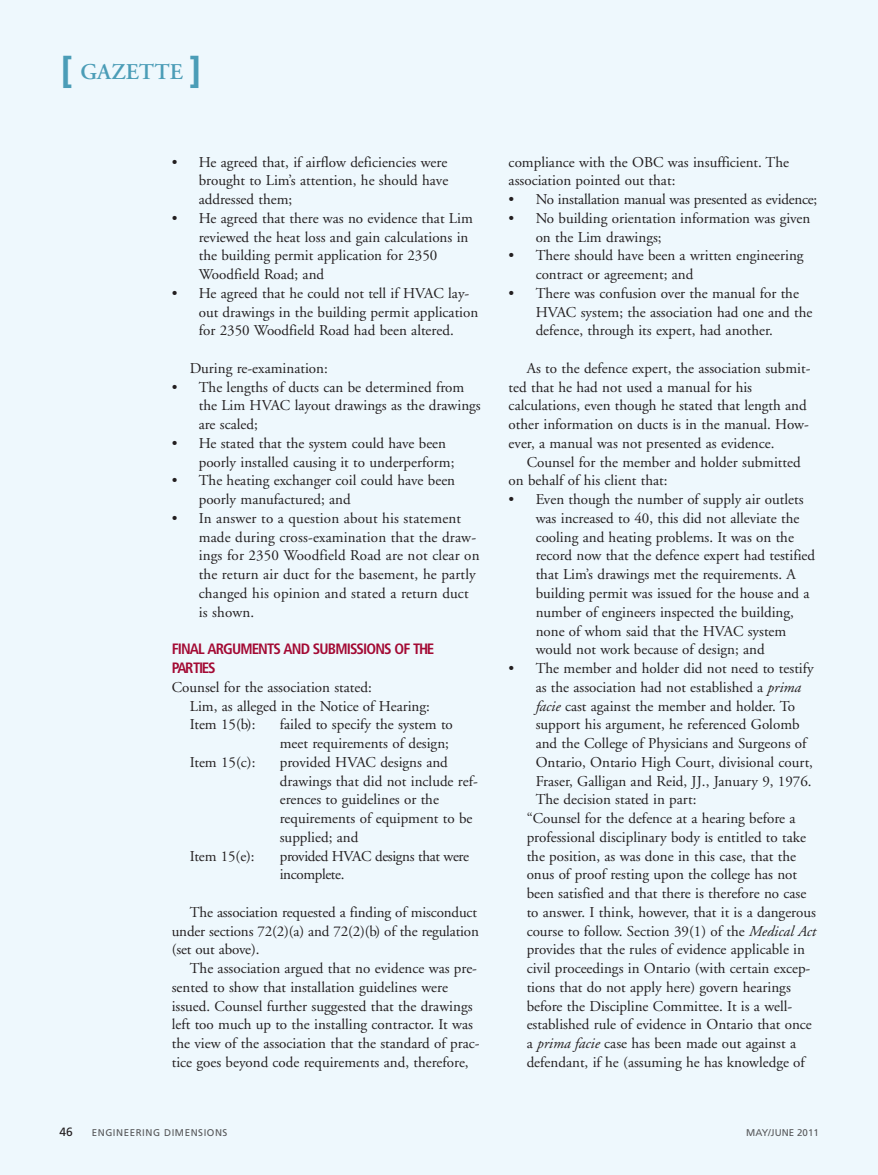
<style>
.page{position:relative;width:878px;height:1175px;background:#fff}
.page>*{position:absolute;margin:0;border:0;box-sizing:border-box;transform-origin:0 0}
.t1{font:600 22.5px "Adobe Garamond";color:#4b9db7}
.t2{font:15px/18.8px "Adobe Garamond";color:#231f20}
.t3{font:700 condensed 15px/18.8px "Frutiger";letter-spacing:-.06em;color:#a30a34}
.t4{font:15px/18.8px "Adobe Garamond";letter-spacing:-.025em;color:#231f20}
.t5{font:12px "Frutiger";color:#231f20}
.t6{font:9.75px "Frutiger";letter-spacing:.055em;color:#57585a}
.t7{font:9.75px "Frutiger";color:#57585a}
.s1{font-family:"Frutiger";font-weight:700;font-size:36px}
.s2{font-style:italic}
</style>
<div class="page">
<div style="left:0;top:0;width:878px;height:1174px;background:#eef8fd"></div>
<h1 class="t1" style="left:61px;top:63px;width:142px"><span class="s1">[</span> GAZETTE <span class="s1">]</span></h1>
<p class="t2" style="left:199px;top:154px;width:251px;text-align:justify;text-indent:-27px">• He agreed that, if airflow deficiencies were brought to Lim’s attention, he should have addressed them;</p>
<p class="t2" style="left:199px;top:210px;width:276px;text-indent:-27px">• He agreed that there was no evidence that Lim reviewed the heat loss and gain calculations in the building permit application for 2350<br>Woodfield Road; and</p>
<p class="t2" style="left:199px;top:285px;width:281px;text-indent:-27px">• He agreed that he could not tell if HVAC lay&shy;out drawings in the building permit application for 2350 Woodfield Road had been altered.</p>
<p class="t2" style="left:190px;top:360px;width:139px">During re-examination:</p>
<p class="t2" style="left:199px;top:379px;width:283px;text-indent:-27px">• The lengths of ducts can be determined from the Lim HVAC layout drawings as the drawings are scaled;</p>
<p class="t2" style="left:199px;top:435px;width:257px;text-indent:-27px">• He stated that the system could have been poorly installed causing it to underperform;</p>
<p class="t2" style="left:199px;top:472px;width:258px;text-indent:-27px">• The heating exchanger coil could have been poorly manufactured; and</p>
<p class="t2" style="left:199px;top:510px;width:282px;text-indent:-27px">• In answer to a question about his statement made during cross-examination that the draw&shy;ings for 2350 Woodfield Road are not clear on the return air duct for the basement, he partly changed his opinion and stated a return duct is shown.</p>
<p class="t3" style="left:172px;top:641px;width:264px">FINAL ARGUMENTS AND SUBMISSIONS OF THE<br>PARTIES</p>
<p class="t2" style="left:190px;top:679px;width:242px;text-indent:-18px">Counsel for the association stated:<br>Lim, as alleged in the Notice of Hearing:<br>Item 15(b):</p>
<p class="t2" style="left:280px;top:716px;width:175px">failed to specify the system to meet requirements of design;</p>
<p class="t2" style="left:190px;top:754px;width:67px">Item 15(c):</p>
<p class="t2" style="left:280px;top:754px;width:199px">provided HVAC designs and drawings that did not include ref&shy;erences to guidelines or the requirements of equipment to be supplied; and</p>
<p class="t2" style="left:190px;top:847px;width:66px">Item 15(e):</p>
<p class="t4" style="left:280px;top:847px;width:191px">provided HVAC designs that were incomplete.</p>
<p class="t2" style="left:172px;top:904px;width:309px;text-indent:18px">The association requested a finding of misconduct under sections 72(2)(a) and 72(2)(b) of the regulation (set out above).</p>
<p class="t2" style="left:172px;top:960px;width:309px;text-indent:18px">The association argued that no evidence was pre&shy;sented to show that installation guidelines were issued. Counsel further suggested that the drawings left too much up to the installing contractor. It was the view of the association that the standard of prac&shy;tice goes beyond code requirements and, therefore,</p>
<p class="t2" style="left:508px;top:154px;width:282px">compliance with the OBC was insufficient. The association pointed out that:</p>
<p class="t2" style="left:508px;top:191px;width:310px">• No installation manual was presented as evidence;</p>
<p class="t2" style="left:535px;top:210px;width:276px;text-indent:-27px">• No building orientation information was given on the Lim drawings;</p>
<p class="t2" style="left:535px;top:247px;width:269px;text-indent:-27px">• There should have been a written engineering contract or agreement; and</p>
<p class="t2" style="left:535px;top:285px;width:278px;text-indent:-27px">• There was confusion over the manual for the<br>HVAC system; the association had one and the defence, through its expert, had another.</p>
<p class="t2" style="left:508px;top:360px;width:303px;text-indent:18px">As to the defence expert, the association submit&shy;ted that he had not used a manual for his calculations, even though he stated that length and other information on ducts is in the manual. How&shy;ever, a manual was not presented as evidence.</p>
<p class="t2" style="left:508px;top:454px;width:293px;text-indent:18px">Counsel for the member and holder submitted on behalf of his client that:</p>
<p class="t2" style="left:535px;top:491px;width:281px;text-indent:-27px">• Even though the number of supply air outlets was increased to 40, this did not alleviate the cooling and heating problems. It was on the record now that the defence expert had testified that Lim’s drawings met the requirements. A building permit was issued for the house and a number of engineers inspected the building, none of whom said that the HVAC system would not work because of design; and</p>
<p class="t2" style="left:508px;top:660px;width:306px">• The member and holder did not need to testify</p>
<p class="t2" style="left:535px;top:679px;width:267px">as the association had not established a <span class="s2">prima</span></p>
<p class="t2" style="left:535px;top:697px;width:261px"><span class="s2">facie</span> cast against the member and holder. To</p>
<p class="t2" style="left:535px;top:716px;width:265px">support his argument, he referenced Golomb</p>
<p class="t2" style="left:535px;top:735px;width:272px">and the College of Physicians and Surgeons of</p>
<p class="t2" style="left:535px;top:754px;width:279px">Ontario, Ontario High Court, divisional court,</p>
<p class="t2" style="left:535px;top:772px;width:277px">Fraser, Galligan and Reid, JJ., January 9, 1976.</p>
<p class="t2" style="left:535px;top:791px;width:162px">The decision stated in part:</p>
<p class="t2" style="left:526px;top:810px;width:270px">“Counsel for the defence at a hearing before a</p>
<p class="t2" style="left:526px;top:829px;width:281px">professional disciplinary body is entitled to take</p>
<p class="t2" style="left:526px;top:847px;width:271px">the position, as was done in this case, that the</p>
<p class="t2" style="left:526px;top:866px;width:272px">onus of proof resting upon the college has not</p>
<p class="t2" style="left:526px;top:885px;width:281px">been satisfied and that there is therefore no case</p>
<p class="t2" style="left:526px;top:904px;width:291px">to answer. I think, however, that it is a dangerous</p>
<p class="t2" style="left:526px;top:922px;width:291px">course to follow. Section 39(1) of the <span class="s2">Medical Act</span></p>
<p class="t2" style="left:526px;top:941px;width:280px">provides that the rules of evidence applicable in</p>
<p class="t2" style="left:526px;top:960px;width:285px">civil proceedings in Ontario (with certain excep-</p>
<p class="t2" style="left:526px;top:979px;width:266px">tions that do not apply here) govern hearings</p>
<p class="t2" style="left:526px;top:997px;width:267px">before the Discipline Committee. It is a well-</p>
<p class="t2" style="left:526px;top:1016px;width:286px">established rule of evidence in Ontario that once</p>
<p class="t2" style="left:526px;top:1035px;width:271px">a <span class="s2">prima facie</span> case has been made out against a</p>
<p class="t2" style="left:526px;top:1054px;width:280px">defendant, if he (assuming he has knowledge of</p>
<p class="t5" style="left:59px;top:1126px;width:15px">46</p>
<p class="t6" style="left:92px;top:1128px;width:137px">ENGINEERING DIMENSIONS</p>
<p class="t7" style="left:746px;top:1128px;width:74px">MAY/JUNE 2011</p>
</div>
